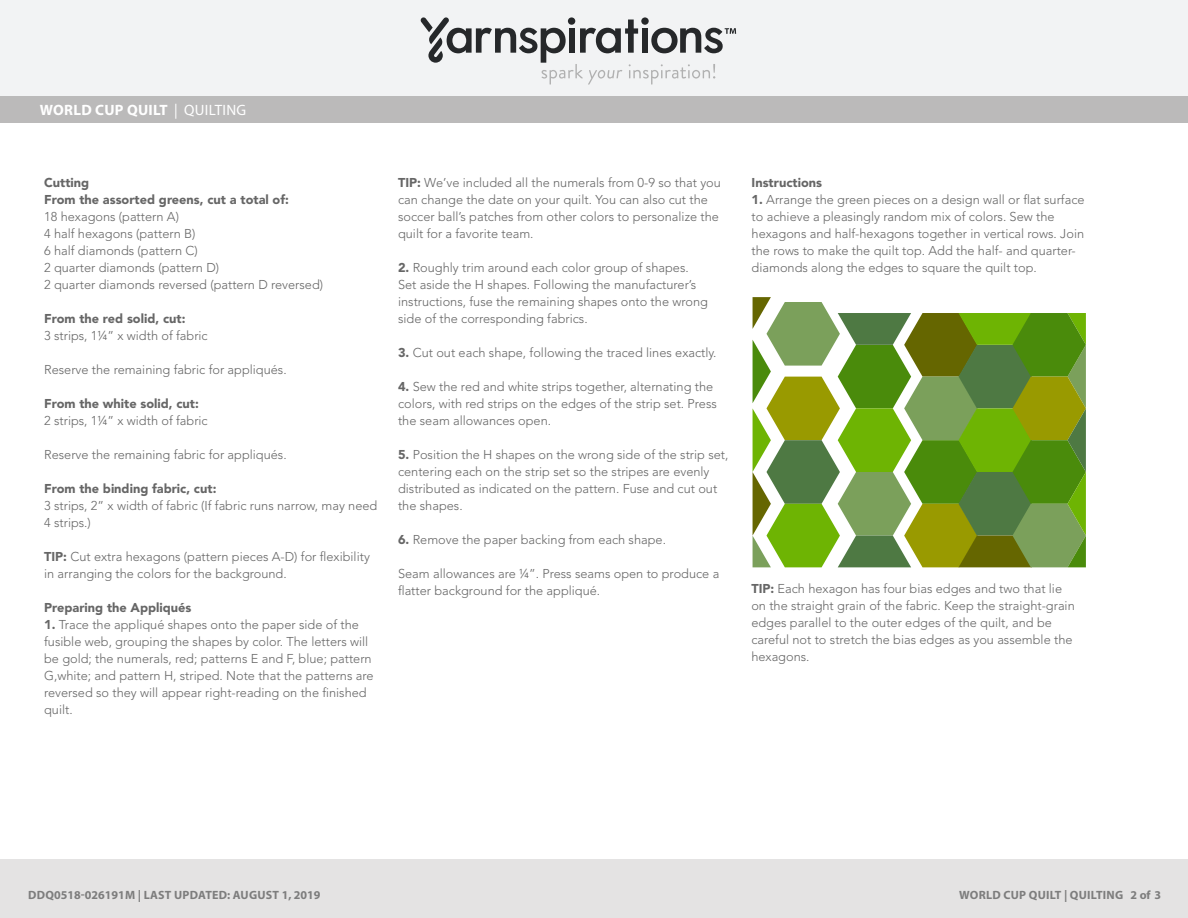
<style>
.page{position:relative;width:1188px;height:918px;background:#fff}
.page>*{position:absolute;margin:0;border:0;box-sizing:border-box;transform-origin:0 0}
.Head{font:700 15px "Myriad Pro";letter-spacing:.02em;color:#fff}
.t1{font:300 12.75px/17px "Avenir LT Std";color:#666}
.t2{font:900 12.75px "Avenir LT Std";color:#666}
.t3{font:700 12px "Myriad Pro";letter-spacing:.02em;color:#7d7d7d}
.s1{font-weight:400}
.s2{font-weight:900}
</style>
<div class="page">
<div style="left:0;top:0;width:1188px;height:98px;background:#f2f3f4"></div>
<svg style="left:421px;top:17px;width:315px;height:68px"></svg>
<div style="left:0;top:96px;width:1188px;height:27px;background:#bbbaba"></div>
<svg style="left:753px;top:297px;width:333px;height:270px"></svg>
<div style="left:0;top:860px;width:1188px;height:58px;background:#e4e3e3"></div>
<p class="Head" style="left:40px;top:100px;width:208px">WORLD CUP QUILT <span class="s1">| QUILTING</span></p>
<p class="t1" style="left:44px;top:174px;width:281px"><span class="s2">Cutting<br>From the assorted greens, cut a total of:<br></span>18 hexagons (pattern A)<br>4 half hexagons (pattern B)<br>6 half diamonds (pattern C)<br>2 quarter diamonds (pattern D)<br>2 quarter diamonds reversed (pattern D reversed)</p>
<p class="t1" style="left:44px;top:310px;width:165px"><span class="s2">From the red solid, cut:<br></span>3 strips, 1¼” x width of fabric</p>
<p class="t1" style="left:44px;top:361px;width:244px">Reserve the remaining fabric for appliqués.</p>
<p class="t1" style="left:44px;top:395px;width:165px"><span class="s2">From the white solid, cut:<br></span>2 strips, 1¼” x width of fabric</p>
<p class="t1" style="left:44px;top:446px;width:244px">Reserve the remaining fabric for appliqués.</p>
<p class="t1" style="left:44px;top:480px;width:335px"><span class="s2">From the binding fabric, cut:<br></span>3 strips, 2” x width of fabric (If fabric runs narrow, may need<br>4 strips.)</p>
<p class="t1" style="left:44px;top:549px;width:327px"><span class="s2">TIP:</span> Cut extra hexagons (pattern pieces A-D) for flexibility in arranging the colors for the background.</p>
<p class="t2" style="left:44px;top:600px;width:149px">Preparing the Appliqués</p>
<p class="t1" style="left:44px;top:617px;width:331px"><span class="s2">1.</span> Trace the appliqué shapes onto the paper side of the fusible web, grouping the shapes by color. The letters will be gold; the numerals, red; patterns E and F, blue; pattern G,white; and pattern H, striped. Note that the patterns are reversed so they will appear right-reading on the finished quilt.</p>
<p class="t1" style="left:398px;top:174px;width:324px"><span class="s2">TIP:</span> We’ve included all the numerals from 0-9 so that you can change the date on your quilt. You can also cut the soccer ball’s patches from other colors to personalize the quilt for a favorite team.</p>
<p class="t1" style="left:398px;top:259px;width:311px"><span class="s2">2.</span> Roughly trim around each color group of shapes.<br>Set aside the H shapes. Following the manufacturer’s instructions, fuse the remaining shapes onto the wrong side of the corresponding fabrics.</p>
<p class="t1" style="left:398px;top:344px;width:320px"><span class="s2">3.</span> Cut out each shape, following the traced lines exactly.</p>
<p class="t1" style="left:398px;top:378px;width:320px"><span class="s2">4.</span> Sew the red and white strips together, alternating the colors, with red strips on the edges of the strip set. Press the seam allowances open.</p>
<p class="t1" style="left:398px;top:446px;width:332px"><span class="s2">5.</span> Position the H shapes on the wrong side of the strip set, centering each on the strip set so the stripes are evenly distributed as indicated on the pattern. Fuse and cut out the shapes.</p>
<p class="t1" style="left:398px;top:531px;width:269px"><span class="s2">6.</span> Remove the paper backing from each shape.</p>
<p class="t1" style="left:398px;top:566px;width:323px">Seam allowances are ¼”. Press seams open to produce a flatter background for the appliqué.</p>
<p class="t2" style="left:752px;top:175px;width:72px">Instructions</p>
<p class="t1" style="left:752px;top:191px;width:334px"><span class="s2">1.</span> Arrange the green pieces on a design wall or flat surface to achieve a pleasingly random mix of colors. Sew the hexagons and half-hexagons together in vertical rows. Join the rows to make the quilt top. Add the half- and quarter&shy;diamonds along the edges to square the quilt top.</p>
<p class="t1" style="left:751px;top:580px;width:325px"><span class="s2">TIP:</span> Each hexagon has four bias edges and two that lie on the straight grain of the fabric. Keep the straight-grain edges parallel to the outer edges of the quilt, and be careful not to stretch the bias edges as you assemble the hexagons.</p>
<p class="t3" style="left:28px;top:887px;width:294px">DDQ0518-026191M | LAST UPDATED: AUGUST 1, 2019</p>
<p class="t3" style="left:959px;top:887px;width:203px">WORLD CUP QUILT | QUILTING 2 of 3</p>
</div>
